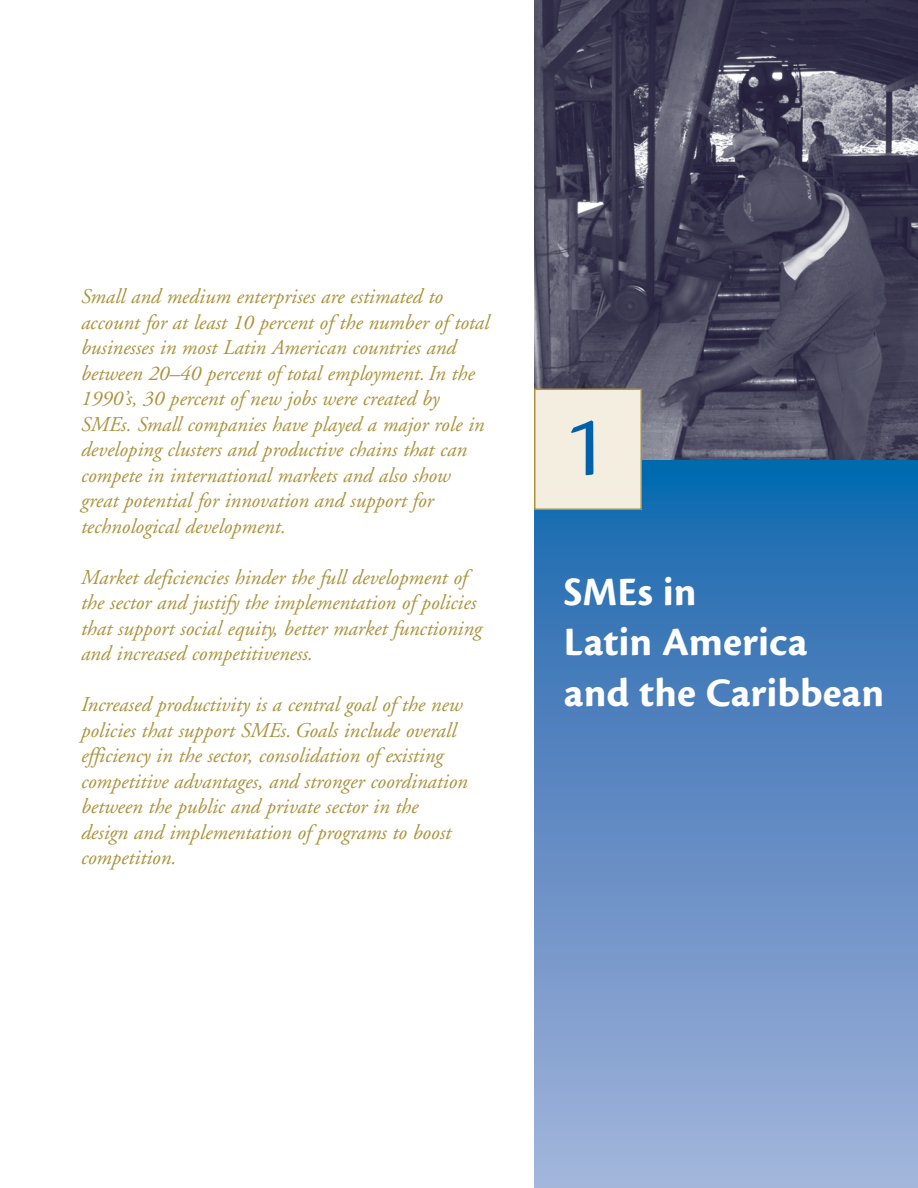
<style>
.page{position:relative;width:918px;height:1188px;background:#fff}
.page>*{position:absolute;margin:0;border:0;box-sizing:border-box;transform-origin:0 0}
.t1{font:90px "Cronos MM 408 11";color:#0060a9}
.t2{font:42px/50.4px "Cronos MM 700 11";color:#fff}
.t3{font:italic 21px/25.5px "Adobe Garamond";color:#ac923c}
</style>
<div class="page">
<img style="left:534px;top:0;width:384px;height:460px">
<svg style="left:534px;top:460px;width:384px;height:728px;background:#5f8dc4"></svg>
<div style="left:535px;top:389px;width:106px;height:120px;background:#f4eee1"></div>
<div style="left:534px;top:388px;width:108px;height:122px;border:2px solid #ac923c"></div>
<p class="t3" style="left:81px;top:286px;width:410px">Small and medium enterprises are estimated to account for at least 10 percent of the number of total businesses in most Latin American countries and between 20–40 percent of total employment. In the 1990’s, 30 percent of new jobs were created by SMEs. Small companies have played a major role in developing clusters and productive chains that can compete in international markets and also show great potential for innovation and support for technological development.</p>
<p class="t3" style="left:81px;top:566px;width:402px">Market deficiencies hinder the full development of the sector and justify the implementation of policies that support social equity, better market functioning and increased competitiveness.</p>
<p class="t3" style="left:81px;top:694px;width:388px">Increased productivity is a central goal of the new policies that support SMEs. Goals include overall efficiency in the sector, consolidation of existing competitive advantages, and stronger coordination between the public and private sector in the design and implementation of programs to boost competition.</p>
<h1 class="t1" style="left:564px;top:410px;width:43px">1</h1>
<h2 class="t2" style="left:564px;top:570px;width:322px">SMEs in<br>Latin America<br>and the Caribbean</h2>
</div>
